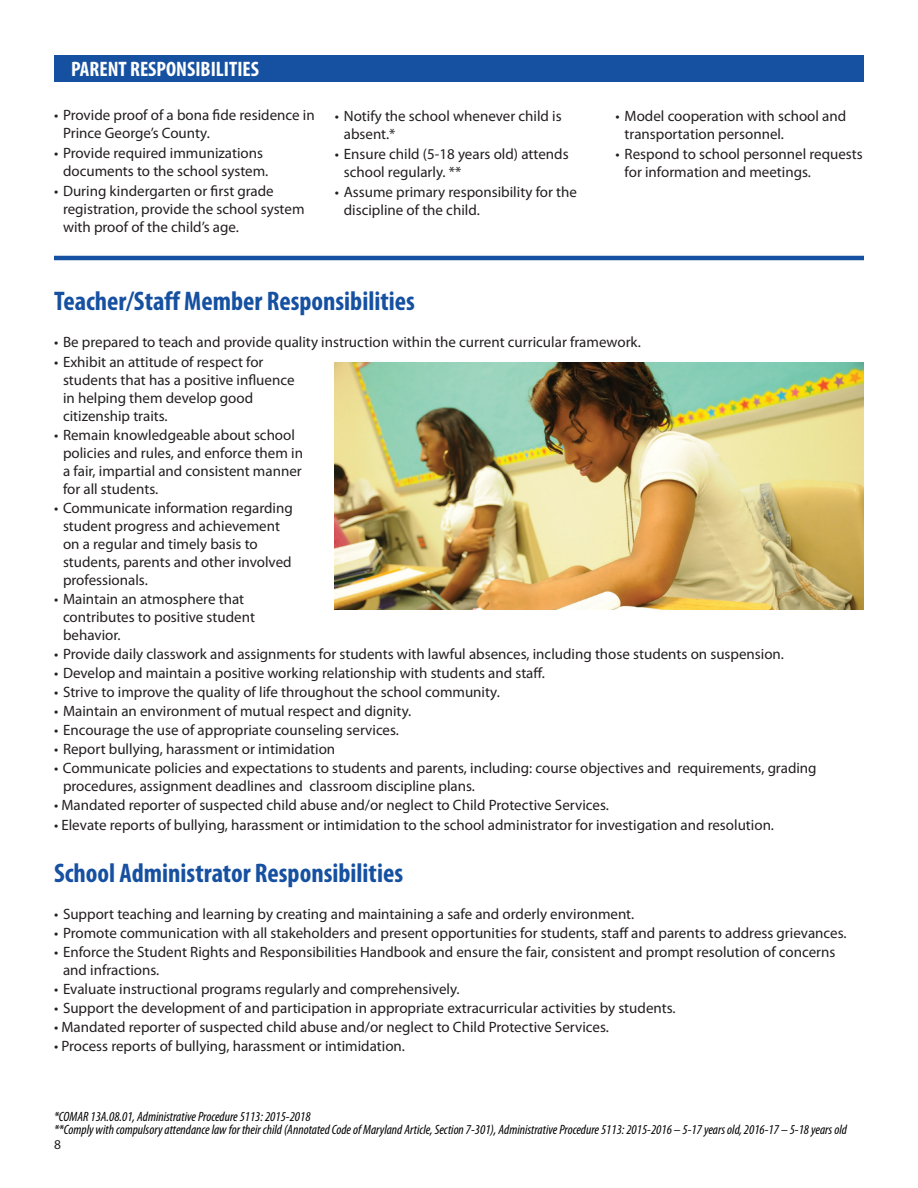
<style>
.page{position:relative;width:918px;height:1188px;background:#fff}
.page>*{position:absolute;margin:0;border:0;box-sizing:border-box;transform-origin:0 0}
.t1{font:700 condensed 27px "Myriad Pro";color:#1650a1}
.t2{font:700 condensed 21px "Myriad Pro";color:#fff}
.t3{font:15px/18px "Myriad Pro";color:#231f20}
.t4{font:italic condensed 13.5px "Myriad Pro";color:#000}
.t5{font:13.5px "Myriad Pro";color:#231f20}
</style>
<div class="page">
<div style="left:54px;top:55px;width:810px;height:27px;background:#1650a1"></div>
<img style="left:334px;top:362px;width:530px;height:247px">
<hr style="left:54px;top:256px;width:810px;height:4px;background:#1650a1">
<p class="t2" style="left:71px;top:56px;width:189px">PARENT RESPONSIBILITIES</p>
<p class="t3" style="left:63px;top:105px;width:253px;text-indent:-9px">• Provide proof of a bona fide residence in<br>Prince George’s County.</p>
<p class="t3" style="left:63px;top:144px;width:207px;text-indent:-9px">• Provide required immunizations documents to the school system.</p>
<p class="t3" style="left:63px;top:182px;width:243px;text-indent:-9px">• During kindergarten or first grade registration, provide the school system with proof of the child’s age.</p>
<p class="t3" style="left:344px;top:107px;width:219px;text-indent:-9px">• Notify the school whenever child is absent.*</p>
<p class="t3" style="left:344px;top:145px;width:226px;text-indent:-9px">• Ensure child (5-18 years old) attends school regularly. **</p>
<p class="t3" style="left:344px;top:183px;width:235px;text-indent:-9px">• Assume primary responsibility for the discipline of the child.</p>
<p class="t3" style="left:625px;top:107px;width:223px;text-indent:-9px">• Model cooperation with school and transportation personnel.</p>
<p class="t3" style="left:625px;top:145px;width:240px;text-indent:-9px">• Respond to school personnel requests for information and meetings.</p>
<p class="t1" style="left:54px;top:285px;width:362px">Teacher/Staff Member Responsibilities</p>
<p class="t3" style="left:54px;top:333px;width:589px">• Be prepared to teach and provide quality instruction within the current curricular framework.</p>
<p class="t3" style="left:63px;top:352px;width:233px;text-indent:-9px">• Exhibit an attitude of respect for students that has a positive influence in helping them develop good citizenship traits.</p>
<p class="t3" style="left:63px;top:425px;width:242px;text-indent:-9px">• Remain knowledgeable about school policies and rules, and enforce them in a fair, impartial and consistent manner for all students.</p>
<p class="t3" style="left:63px;top:498px;width:231px;text-indent:-9px">• Communicate information regarding student progress and achievement on a regular and timely basis to students, parents and other involved professionals.</p>
<p class="t3" style="left:63px;top:590px;width:194px;text-indent:-9px">• Maintain an atmosphere that contributes to positive student behavior.</p>
<p class="t3" style="left:54px;top:645px;width:732px">• Provide daily classwork and assignments for students with lawful absences, including those students on suspension.</p>
<p class="t3" style="left:54px;top:664px;width:492px">• Develop and maintain a positive working relationship with students and staff.</p>
<p class="t3" style="left:54px;top:683px;width:447px">• Strive to improve the quality of life throughout the school community.</p>
<p class="t3" style="left:54px;top:702px;width:359px">• Maintain an environment of mutual respect and dignity.</p>
<p class="t3" style="left:54px;top:721px;width:347px">• Encourage the use of appropriate counseling services.</p>
<p class="t3" style="left:54px;top:740px;width:283px">• Report bullying, harassment or intimidation</p>
<p class="t3" style="left:63px;top:759px;width:755px;text-indent:-9px">• Communicate policies and expectations to students and parents, including: course objectives and requirements, grading procedures, assignment deadlines and classroom discipline plans.</p>
<p class="t3" style="left:54px;top:796px;width:557px">• Mandated reporter of suspected child abuse and/or neglect to Child Protective Services.</p>
<p class="t3" style="left:54px;top:815px;width:722px">• Elevate reports of bullying, harassment or intimidation to the school administrator for investigation and resolution.</p>
<p class="t1" style="left:54px;top:856px;width:351px">School Administrator Responsibilities</p>
<p class="t3" style="left:54px;top:905px;width:582px">• Support teaching and learning by creating and maintaining a safe and orderly environment.</p>
<p class="t3" style="left:54px;top:924px;width:794px">• Promote communication with all stakeholders and present opportunities for students, staff and parents to address grievances.</p>
<p class="t3" style="left:63px;top:943px;width:774px;text-indent:-9px">• Enforce the Student Rights and Responsibilities Handbook and ensure the fair, consistent and prompt resolution of concerns and infractions.</p>
<p class="t3" style="left:54px;top:980px;width:407px">• Evaluate instructional programs regularly and comprehensively.</p>
<p class="t3" style="left:54px;top:999px;width:623px">• Support the development of and participation in appropriate extracurricular activities by students.</p>
<p class="t3" style="left:54px;top:1018px;width:557px">• Mandated reporter of suspected child abuse and/or neglect to Child Protective Services.</p>
<p class="t3" style="left:54px;top:1037px;width:353px">• Process reports of bullying, harassment or intimidation.</p>
<p class="t4" style="left:54px;top:1108px;width:258px">*COMAR 13A.08.01, Administrative Procedure 5113: 2015-2018</p>
<p class="t4" style="left:54px;top:1121px;width:794px">**Comply with compulsory attendance law for their child (Annotated Code of Maryland Article, Section 7-301), Administrative Procedure 5113: 2015-2016 – 5-17 years old, 2016-17 – 5-18 years old</p>
<p class="t5" style="left:54px;top:1136px;width:8px">8</p>
</div>
